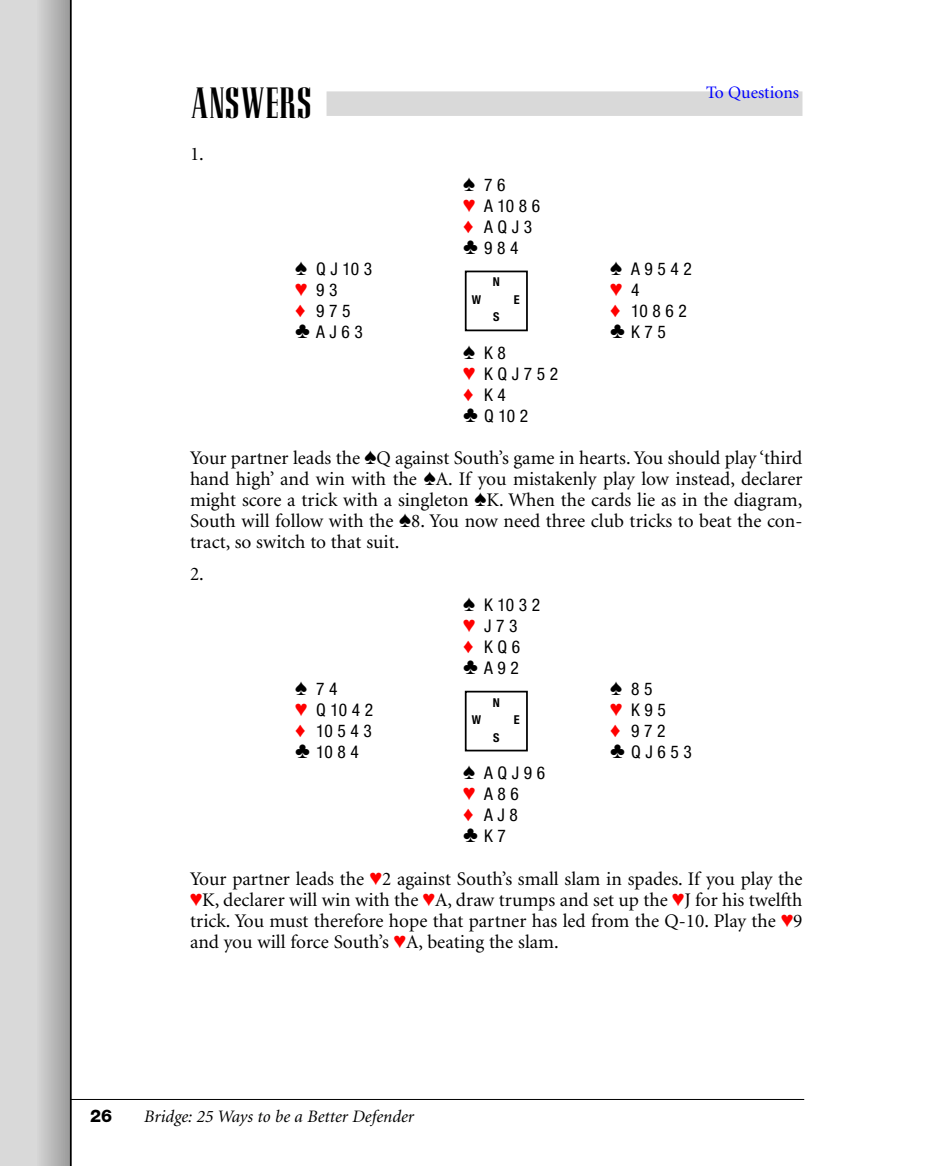
<style>
.page{position:relative;width:931px;height:1166px;background:#fff}
.page>*{position:absolute;margin:0;border:0;box-sizing:border-box;transform-origin:0 0}
.t1{font:38.5px "Corvinus Skyline";color:#000}
.t2{font:19.25px/21px "Minion";color:#000;text-align:justify}
.t3{font:condensed 17.5px/21px "Helvetica Neue";color:#000}
.t4{font:italic 17.5px "Minion";color:#000}
.t5{font:17.5px "Minion";color:#00f}
.t6{font:800 17.5px "Helvetica Neue";color:#000}
.t7{font:700 condensed 12.25px "Helvetica Neue";color:#000}
.s1{color:#f00}
</style>
<div class="page">
<div style="left:326px;top:91px;width:476px;height:25px;background:#d9d9d9"></div>
<div style="left:465px;top:690px;width:63px;height:61px;border:2px solid #000"></div>
<div style="left:465px;top:270px;width:63px;height:61px;border:2px solid #000"></div>
<div style="left:0;top:0;width:71px;height:1165px;background:#d9d9d9"></div>
<hr style="left:38px;top:0;width:3px;height:1165px;background:#d1d1d1">
<hr style="left:40px;top:0;width:3px;height:1165px;background:#ccc">
<hr style="left:42px;top:0;width:3px;height:1165px;background:#c7c7c7">
<hr style="left:44px;top:0;width:3px;height:1165px;background:#c2c2c2">
<hr style="left:46px;top:0;width:3px;height:1165px;background:#bdbdbd">
<hr style="left:48px;top:0;width:3px;height:1165px;background:#b8b8b8">
<hr style="left:50px;top:0;width:3px;height:1165px;background:#b3b3b3">
<hr style="left:52px;top:0;width:3px;height:1165px;background:#aeaeae">
<hr style="left:54px;top:0;width:3px;height:1165px;background:#a9a9a9">
<hr style="left:56px;top:0;width:3px;height:1165px;background:#a4a4a4">
<hr style="left:58px;top:0;width:3px;height:1165px;background:#9f9f9f">
<hr style="left:60px;top:0;width:3px;height:1165px;background:#9a9a9a">
<hr style="left:62px;top:0;width:3px;height:1165px;background:#959595">
<hr style="left:64px;top:0;width:3px;height:1165px;background:#909090">
<hr style="left:66px;top:0;width:3px;height:1165px;background:#8b8b8b">
<hr style="left:68px;top:0;width:3px;height:1165px;background:#868686">
<hr style="left:70px;top:0;width:2px;height:1165px;background:#000">
<hr style="left:71px;top:1099px;width:733px;height:1px;background:#000">
<p class="t1" style="left:190px;top:85px;width:123px">ANSWERS</p>
<p class="t2" style="left:190px;top:145px;width:15px">1.</p>
<p class="t3" style="left:463px;top:176px;width:79px">♠ 7 6<br><span class="s1">♥</span> A 10 8 6 <span class="s1">♦</span> A Q J 3 ♣ 9 8 4</p>
<p class="t5" style="left:706px;top:86px;width:94px">To Questions</p>
<p class="t3" style="left:295px;top:260px;width:79px">♠ Q J 10 3</p>
<p class="t3" style="left:610px;top:260px;width:83px">♠ A 9 5 4 2</p>
<p class="t3" style="left:295px;top:281px;width:44px"><span class="s1">♥</span> 9 3</p>
<p class="t3" style="left:610px;top:281px;width:31px"><span class="s1">♥</span> 4</p>
<p class="t3" style="left:295px;top:302px;width:57px"><span class="s1">♦</span> 9 7 5</p>
<p class="t3" style="left:610px;top:302px;width:78px"><span class="s1">♦</span> 10 8 6 2</p>
<p class="t3" style="left:295px;top:323px;width:69px">♣ A J 6 3</p>
<p class="t3" style="left:610px;top:323px;width:57px">♣ K 7 5</p>
<p class="t3" style="left:463px;top:344px;width:97px">♠ K 8<br><span class="s1">♥</span> K Q J 7 5 2 <span class="s1">♦</span> K 4<br>♣ Q 10 2</p>
<p class="t2" style="left:190px;top:449px;width:614px">Your partner leads the ♠Q against South’s game in hearts. You should play ‘third hand high’ and win with the ♠A. If you mistakenly play low instead, declarer might score a trick with a singleton ♠K. When the cards lie as in the diagram, South will follow with the ♠8. You now need three club tricks to beat the con&shy;tract, so switch to that suit.</p>
<p class="t2" style="left:190px;top:565px;width:15px">2.</p>
<p class="t3" style="left:463px;top:596px;width:79px">♠ K 10 3 2 <span class="s1">♥</span> J 7 3<br><span class="s1">♦</span> K Q 6<br>♣ A 9 2</p>
<p class="t3" style="left:295px;top:680px;width:44px">♠ 7 4</p>
<p class="t3" style="left:610px;top:680px;width:44px">♠ 8 5</p>
<p class="t3" style="left:295px;top:701px;width:80px"><span class="s1">♥</span> Q 10 4 2</p>
<p class="t3" style="left:610px;top:701px;width:57px"><span class="s1">♥</span> K 9 5</p>
<p class="t3" style="left:295px;top:722px;width:78px"><span class="s1">♦</span> 10 5 4 3</p>
<p class="t3" style="left:610px;top:722px;width:57px"><span class="s1">♦</span> 9 7 2</p>
<p class="t3" style="left:295px;top:743px;width:65px">♣ 10 8 4</p>
<p class="t3" style="left:610px;top:743px;width:83px">♣ Q J 6 5 3</p>
<p class="t3" style="left:463px;top:764px;width:84px">♠ A Q J 9 6 <span class="s1">♥</span> A 8 6<br><span class="s1">♦</span> A J 8<br>♣ K 7</p>
<p class="t2" style="left:190px;top:869px;width:614px">Your partner leads the <span class="s1">♥</span>2 against South’s small slam in spades. If you play the <span class="s1">♥</span>K, declarer will win with the <span class="s1">♥</span>A, draw trumps and set up the <span class="s1">♥</span>J for his twelfth trick. You must therefore hope that partner has led from the Q-10. Play the <span class="s1">♥</span>9 and you will force South’s <span class="s1">♥</span>A, beating the slam.</p>
<p class="t7" style="left:493px;top:277px;width:9px">N</p>
<p class="t7" style="left:472px;top:295px;width:11px">W</p>
<p class="t7" style="left:514px;top:295px;width:7px">E</p>
<p class="t7" style="left:493px;top:312px;width:8px">S</p>
<p class="t7" style="left:493px;top:697px;width:9px">N</p>
<p class="t7" style="left:472px;top:715px;width:11px">W</p>
<p class="t7" style="left:514px;top:715px;width:7px">E</p>
<p class="t7" style="left:493px;top:732px;width:8px">S</p>
<p class="t6" style="left:90px;top:1109px;width:24px">26</p>
<p class="t4" style="left:144px;top:1109px;width:271px">Bridge: 25 Ways to be a Better Defender</p>
</div>
